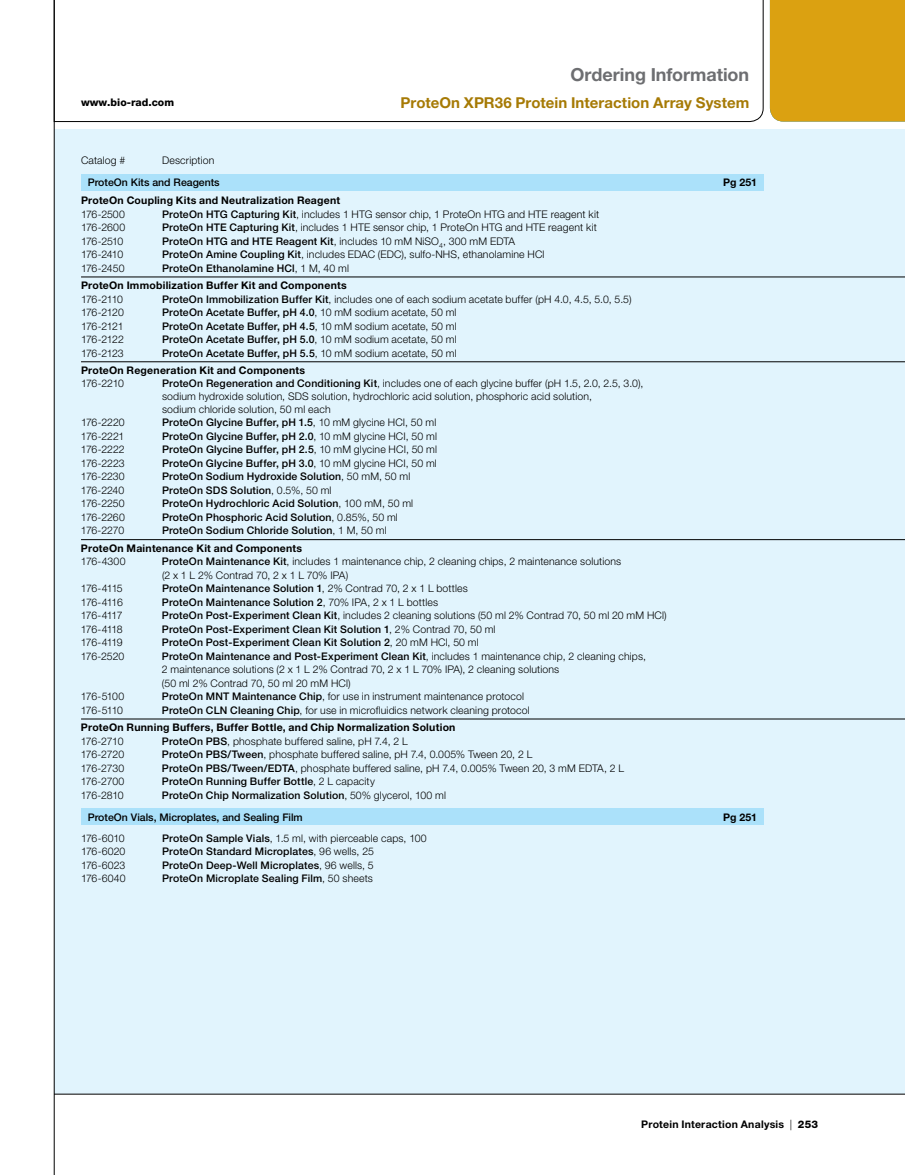
<style>
.page{position:relative;width:905px;height:1175px;background:#fff}
.page>*{position:absolute;margin:0;border:0;box-sizing:border-box;transform-origin:0 0}
.t1{font:700 18px "Helvetica Neue LT Std";letter-spacing:-.005em;color:#6d6e71}
.t2{font:700 15px "Helvetica Neue LT Std";letter-spacing:.005em;color:#a67a05}
.t3{font:300 10.5px/13.5px "Helvetica Neue LT Std";letter-spacing:.015em;color:#000}
.t4{font:500 10.5px/21.8px "Helvetica Neue LT Std";letter-spacing:.015em;color:#000}
.t5{font:700 10.5px/17.2px "Helvetica Neue LT Std";letter-spacing:.02em;color:#000}
.t6{font:800 10.5px "Helvetica Neue LT Std";color:#000}
.s1{font-weight:500}
.s2{font-weight:300}
.s3{font-weight:800}
</style>
<div class="page">
<div style="left:770px;top:0;width:134px;height:122px;background:#dba111"></div>
<svg style="left:55px;top:0;width:708px;height:122px"></svg>
<div style="left:54px;top:129px;width:850px;height:965px;background:#e1f4fd"></div>
<hr style="left:81px;top:277px;width:823px;height:1px;background:#000">
<hr style="left:81px;top:361px;width:823px;height:1px;background:#000">
<hr style="left:81px;top:539px;width:823px;height:1px;background:#000">
<hr style="left:81px;top:718px;width:823px;height:1px;background:#000">
<div style="left:81px;top:174px;width:682px;height:16px;background:#abe1fa"></div>
<div style="left:81px;top:808px;width:682px;height:17px;background:#abe1fa"></div>
<hr style="left:54px;top:1093px;width:850px;height:1px;background:#000">
<hr style="left:54px;top:0;width:1px;height:1174px;background:#000">
<p class="t6" style="left:81px;top:96px;width:94px">www.bio-rad.com</p>
<h1 class="t1" style="left:570px;top:63px;width:180px">Ordering Information</h1>
<h2 class="t2" style="left:400px;top:93px;width:350px">ProteOn XPR36 Protein Interaction Array System</h2>
<p class="t3" style="left:81px;top:153px;width:46px">Catalog #</p>
<p class="t3" style="left:162px;top:153px;width:54px">Description</p>
<p class="t4" style="left:88px;top:171px;width:133px">ProteOn Kits and Reagents</p>
<p class="t5" style="left:723px;top:173px;width:35px">Pg 251</p>
<p class="t5" style="left:81px;top:192px;width:261px">ProteOn Coupling Kits and Neutralization Reagent</p>
<p class="t3" style="left:81px;top:207px;width:45px">176-2500</p>
<p class="t3" style="left:162px;top:207px;width:438px"><span class="s1">ProteOn HTG Capturing Kit</span>, includes 1 HTG sensor chip, 1 ProteOn HTG and HTE reagent kit</p>
<p class="t3" style="left:81px;top:220px;width:46px">176-2600</p>
<p class="t3" style="left:162px;top:220px;width:436px"><span class="s1">ProteOn HTE Capturing Kit</span>, includes 1 HTE sensor chip, 1 ProteOn HTG and HTE reagent kit</p>
<p class="t3" style="left:81px;top:234px;width:44px">176-2510</p>
<p class="t3" style="left:162px;top:234px;width:354px"><span class="s1">ProteOn HTG and HTE Reagent Kit</span>, includes 10 mM NiSO<sub>4</sub>, 300 mM EDTA</p>
<p class="t3" style="left:81px;top:247px;width:44px">176-2410</p>
<p class="t3" style="left:162px;top:247px;width:384px"><span class="s1">ProteOn Amine Coupling Kit</span>, includes EDAC (EDC), sulfo-NHS, ethanolamine HCl</p>
<p class="t3" style="left:81px;top:261px;width:45px">176-2450</p>
<p class="t5" style="left:81px;top:259px;width:269px;text-align:right"><span class="s1">ProteOn Ethanolamine HCl</span><span class="s2">, 1 M, 40 ml<br></span>ProteOn Immobilization Buffer Kit and Components</p>
<p class="t3" style="left:81px;top:292px;width:43px">176-2110</p>
<p class="t3" style="left:162px;top:292px;width:471px"><span class="s1">ProteOn Immobilization Buffer Kit</span>, includes one of each sodium acetate buffer (pH 4.0, 4.5, 5.0, 5.5)</p>
<p class="t3" style="left:81px;top:305px;width:44px">176-2120</p>
<p class="t4" style="left:162px;top:301px;width:296px">ProteOn Acetate Buffer, pH 4.0<span class="s2">, 10 mM sodium acetate, 50 ml</span></p>
<p class="t3" style="left:81px;top:319px;width:44px">176-2121</p>
<p class="t4" style="left:162px;top:315px;width:296px">ProteOn Acetate Buffer, pH 4.5<span class="s2">, 10 mM sodium acetate, 50 ml</span></p>
<p class="t3" style="left:81px;top:332px;width:44px">176-2122</p>
<p class="t4" style="left:162px;top:328px;width:296px">ProteOn Acetate Buffer, pH 5.0<span class="s2">, 10 mM sodium acetate, 50 ml</span></p>
<p class="t3" style="left:81px;top:346px;width:44px">176-2123</p>
<p class="t5" style="left:81px;top:344px;width:377px;text-indent:81px"><span class="s1">ProteOn Acetate Buffer, pH 5.5</span><span class="s2">, 10 mM sodium acetate, 50 ml<br></span>ProteOn Regeneration Kit and Components</p>
<p class="t3" style="left:81px;top:377px;width:44px">176-2210</p>
<p class="t3" style="left:162px;top:377px;width:482px;line-height:12.8px"><span class="s1">ProteOn Regeneration and Conditioning Kit</span>, includes one of each glycine buffer (pH 1.5, 2.0, 2.5, 3.0), sodium hydroxide solution, SDS solution, hydrochloric acid solution, phosphoric acid solution,<br>sodium chloride solution, 50 ml each</p>
<p class="t3" style="left:81px;top:416px;width:45px">176-2220</p>
<p class="t4" style="left:162px;top:411px;width:276px">ProteOn Glycine Buffer, pH 1.5<span class="s2">, 10 mM glycine HCI, 50 ml</span></p>
<p class="t3" style="left:81px;top:429px;width:45px">176-2221</p>
<p class="t4" style="left:162px;top:425px;width:276px">ProteOn Glycine Buffer, pH 2.0<span class="s2">, 10 mM glycine HCI, 50 ml</span></p>
<p class="t3" style="left:81px;top:443px;width:45px">176-2222</p>
<p class="t4" style="left:162px;top:439px;width:276px">ProteOn Glycine Buffer, pH 2.5<span class="s2">, 10 mM glycine HCI, 50 ml</span></p>
<p class="t3" style="left:81px;top:456px;width:45px">176-2223</p>
<p class="t4" style="left:162px;top:452px;width:276px">ProteOn Glycine Buffer, pH 3.0<span class="s2">, 10 mM glycine HCI, 50 ml</span></p>
<p class="t3" style="left:81px;top:470px;width:45px">176-2230</p>
<p class="t4" style="left:162px;top:466px;width:250px">ProteOn Sodium Hydroxide Solution<span class="s2">, 50 mM, 50 ml</span></p>
<p class="t3" style="left:81px;top:483px;width:45px">176-2240</p>
<p class="t4" style="left:162px;top:479px;width:171px">ProteOn SDS Solution<span class="s2">, 0.5%, 50 ml</span></p>
<p class="t3" style="left:81px;top:497px;width:45px">176-2250</p>
<p class="t4" style="left:162px;top:493px;width:253px">ProteOn Hydrochloric Acid Solution<span class="s2">, 100 mM, 50 ml</span></p>
<p class="t3" style="left:81px;top:510px;width:45px">176-2260</p>
<p class="t4" style="left:162px;top:506px;width:237px">ProteOn Phosphoric Acid Solution<span class="s2">, 0.85%, 50 ml</span></p>
<p class="t3" style="left:81px;top:524px;width:45px">176-2270</p>
<p class="t5" style="left:81px;top:522px;width:307px;text-indent:81px"><span class="s1">ProteOn Sodium Chloride Solution</span><span class="s2">, 1 M, 50 ml<br></span>ProteOn Maintenance Kit and Components</p>
<p class="t3" style="left:81px;top:554px;width:46px">176-4300</p>
<p class="t3" style="left:162px;top:554px;width:461px"><span class="s1">ProteOn Maintenance Kit</span>, includes 1 maintenance chip, 2 cleaning chips, 2 maintenance solutions (2 x 1 L 2% Contrad 70, 2 x 1 L 70% IPA)</p>
<p class="t3" style="left:81px;top:581px;width:43px">176-4115</p>
<p class="t4" style="left:162px;top:577px;width:307px">ProteOn Maintenance Solution 1<span class="s2">, 2% Contrad 70, 2 x 1 L bottles</span></p>
<p class="t3" style="left:81px;top:595px;width:43px">176-4116</p>
<p class="t4" style="left:162px;top:591px;width:278px">ProteOn Maintenance Solution 2<span class="s2">, 70% IPA, 2 x 1 L bottles</span></p>
<p class="t3" style="left:81px;top:608px;width:43px">176-4117</p>
<p class="t3" style="left:162px;top:608px;width:506px"><span class="s1">ProteOn Post-Experiment Clean Kit</span>, includes 2 cleaning solutions (50 ml 2% Contrad 70, 50 ml 20 mM HCl)</p>
<p class="t3" style="left:81px;top:622px;width:43px">176-4118</p>
<p class="t4" style="left:162px;top:618px;width:335px">ProteOn Post-Experiment Clean Kit Solution 1<span class="s2">, 2% Contrad 70, 50 ml</span></p>
<p class="t3" style="left:81px;top:635px;width:43px">176-4119</p>
<p class="t4" style="left:162px;top:631px;width:318px">ProteOn Post-Experiment Clean Kit Solution 2<span class="s2">, 20 mM HCl, 50 ml</span></p>
<p class="t3" style="left:81px;top:649px;width:45px">176-2520</p>
<p class="t3" style="left:162px;top:649px;width:485px"><span class="s1">ProteOn Maintenance and Post-Experiment Clean Kit</span>, includes 1 maintenance chip, 2 cleaning chips,<br>2 maintenance solutions (2 x 1 L 2% Contrad 70, 2 x 1 L 70% IPA), 2 cleaning solutions<br>(50 ml 2% Contrad 70, 50 ml 20 mM HCl)</p>
<p class="t3" style="left:81px;top:689px;width:45px">176-5100</p>
<p class="t3" style="left:162px;top:689px;width:363px"><span class="s1">ProteOn MNT Maintenance Chip</span>, for use in instrument maintenance protocol</p>
<p class="t3" style="left:81px;top:703px;width:43px">176-5110</p>
<p class="t5" style="left:81px;top:701px;width:450px;text-indent:81px"><span class="s1">ProteOn CLN Cleaning Chip</span><span class="s2">, for use in microfluidics network cleaning protocol<br></span>ProteOn Running Buffers, Buffer Bottle, and Chip Normalization Solution</p>
<p class="t3" style="left:81px;top:734px;width:44px">176-2710</p>
<p class="t3" style="left:162px;top:734px;width:247px"><span class="s1">ProteOn PBS</span>, phosphate buffered saline, pH 7.4, 2 L</p>
<p class="t3" style="left:81px;top:747px;width:45px">176-2720</p>
<p class="t3" style="left:162px;top:747px;width:372px"><span class="s1">ProteOn PBS/Tween</span>, phosphate buffered saline, pH 7.4, 0.005% Tween 20, 2 L</p>
<p class="t3" style="left:81px;top:761px;width:45px">176-2730</p>
<p class="t3" style="left:162px;top:761px;width:463px"><span class="s1">ProteOn PBS/Tween/EDTA</span>, phosphate buffered saline, pH 7.4, 0.005% Tween 20, 3 mM EDTA, 2 L</p>
<p class="t3" style="left:81px;top:774px;width:45px">176-2700</p>
<p class="t4" style="left:162px;top:770px;width:214px">ProteOn Running Buffer Bottle<span class="s2">, 2 L capacity</span></p>
<p class="t3" style="left:81px;top:788px;width:44px">176-2810</p>
<p class="t4" style="left:88px;top:784px;width:360px;text-indent:74px">ProteOn Chip Normalization Solution<span class="s2">, 50% glycerol, 100 ml<br></span>ProteOn Vials, Microplates, and Sealing Film</p>
<p class="t5" style="left:723px;top:808px;width:35px">Pg 251</p>
<p class="t3" style="left:81px;top:831px;width:45px">176-6010</p>
<p class="t3" style="left:162px;top:831px;width:266px"><span class="s1">ProteOn Sample Vials</span>, 1.5 ml, with pierceable caps, 100</p>
<p class="t3" style="left:81px;top:844px;width:46px">176-6020</p>
<p class="t4" style="left:162px;top:840px;width:213px">ProteOn Standard Microplates<span class="s2">, 96 wells, 25</span></p>
<p class="t3" style="left:81px;top:858px;width:46px">176-6023</p>
<p class="t4" style="left:162px;top:854px;width:213px">ProteOn Deep-Well Microplates<span class="s2">, 96 wells, 5</span></p>
<p class="t3" style="left:81px;top:871px;width:46px">176-6040</p>
<p class="t4" style="left:162px;top:867px;width:212px">ProteOn Microplate Sealing Film<span class="s2">, 50 sheets</span></p>
<p class="t5" style="left:641px;top:1115px;width:178px">Protein Interaction Analysis <span class="s2">|</span> <span class="s3">253</span></p>
</div>
